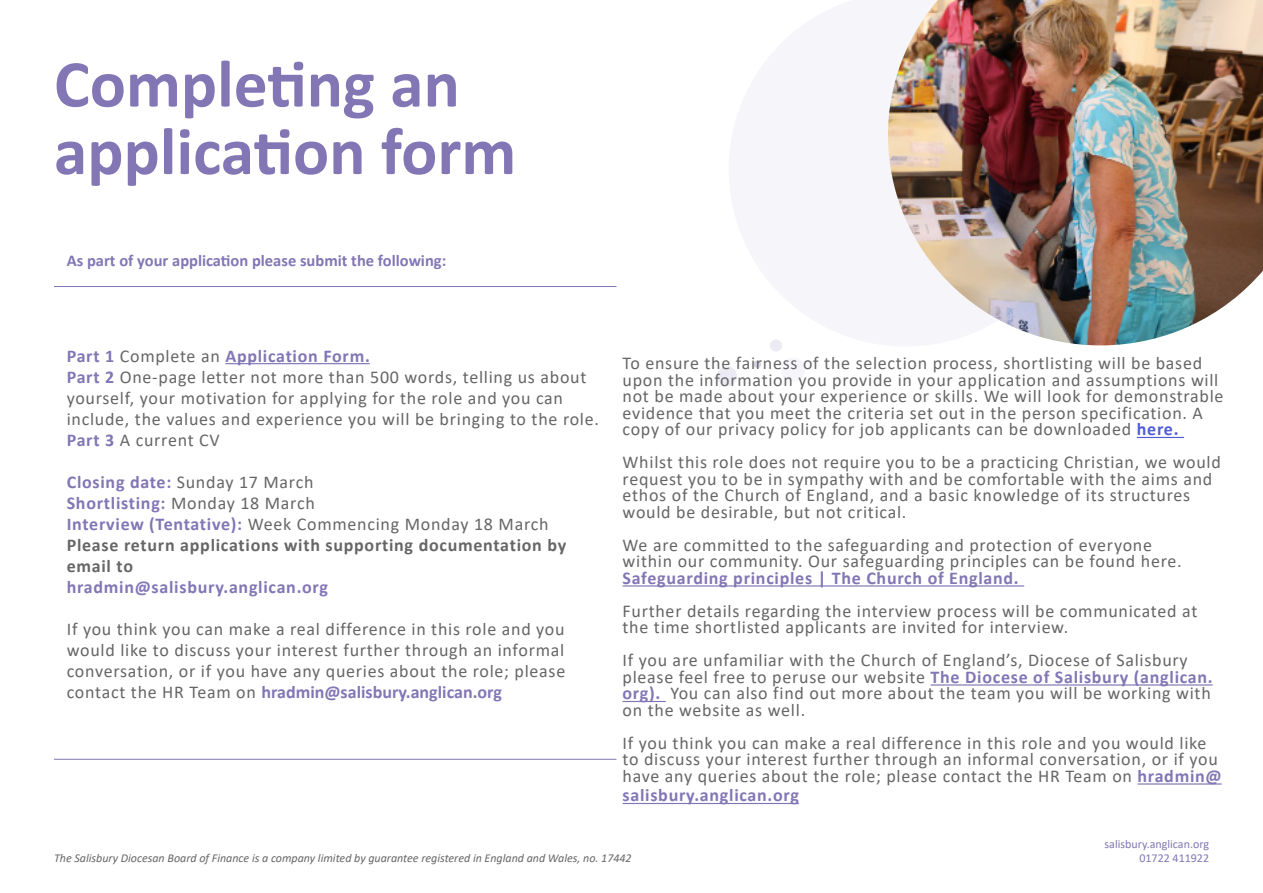
<style>
.page{position:relative;width:1263px;height:893px;background:#fff}
.page>*{position:absolute;margin:0;border:0;box-sizing:border-box;transform-origin:0 0}
.Page_Title{font:700 67.5px "Calibri";color:#8276b5}
.t1{font:18px/16.5px "Calibri";letter-spacing:.04em;color:#666}
.t2{font:700 18px "Calibri";letter-spacing:.04em;color:#8276b5}
.t3{font:700 18px/21px "Calibri";letter-spacing:.04em;color:#666}
.t4{font:700 16.5px "Calibri";color:#8276b5}
.t5{font:italic 12px "Calibri";color:#666}
.t6{font:12px/14.4px "Calibri";color:#8276b5;text-align:right}
.s1{font-weight:400;color:#666}
.s2{font-weight:700;color:#8276b5}
.s3{font-weight:700;color:#4f5cd6}
</style>
<div class="page">
<svg style="left:717px;top:366px;width:20px;height:20px"></svg>
<svg style="left:770px;top:340px;width:12px;height:12px"></svg>
<svg style="left:753px;top:360px;width:9px;height:8px"></svg>
<img style="left:888px;top:0;width:375px;height:345px">
<hr style="left:54px;top:286px;width:562px;height:1px;background:#8276b5">
<hr style="left:54px;top:759px;width:562px;height:1px;background:#8276b5">
<hr style="left:225px;top:363px;width:145px;height:1px;background:#8276b5">
<hr style="left:1137px;top:437px;width:47px;height:1px;background:#4f5cd6">
<hr style="left:622px;top:585px;width:402px;height:2px;background:#8276b5">
<hr style="left:930px;top:684px;width:283px;height:2px;background:#8276b5">
<hr style="left:622px;top:701px;width:44px;height:1px;background:#8276b5">
<hr style="left:1137px;top:783px;width:85px;height:2px;background:#8276b5">
<hr style="left:622px;top:803px;width:177px;height:1px;background:#8276b5">
<p class="Page_Title" style="left:54px;top:36px;width:407px">Completing an</p>
<p class="Page_Title" style="left:54px;top:104px;width:464px">application form</p>
<p class="t4" style="left:67px;top:249px;width:381px">As part of your application please submit the following:</p>
<p class="t2" style="left:67px;top:343px;width:305px">Part 1 <span class="s1">Complete an</span> Application Form.</p>
<p class="t1" style="left:67px;top:366px;width:534px;line-height:21px"><span class="s2">Part 2</span> One-page letter not more than 500 words, telling us about yourself, your motivation for applying for the role and you can include, the values and experience you will be bringing to the role.</p>
<p class="t1" style="left:67px;top:431px;width:154px"><span class="s2">Part 3</span> A current CV</p>
<p class="t1" style="left:67px;top:473px;width:248px"><span class="s2">Closing date:</span> Sunday 17 March</p>
<p class="t2" style="left:67px;top:490px;width:250px">Shortlisting: <span class="s1">Monday 18 March</span></p>
<p class="t1" style="left:67px;top:515px;width:483px"><span class="s2">Interview (Tentative):</span> Week Commencing Monday 18 March</p>
<p class="t3" style="left:67px;top:534px;width:501px">Please return applications with supporting documentation by email to</p>
<p class="t2" style="left:67px;top:574px;width:263px">hradmin@salisbury.anglican.org</p>
<p class="t1" style="left:67px;top:618px;width:500px;line-height:21px;text-align:justify">If you think you can make a real difference in this role and you would like to discuss your interest further through an informal conversation, or if you have any queries about the role; please contact the HR Team on <span class="s2">hradmin@salisbury.anglican.org</span></p>
<p class="t1" style="left:622px;top:355px;width:602px">To ensure the fairness of the selection process, shortlisting will be based upon the information you provide in your application and assumptions will not be made about your experience or skills. We will look for demonstrable evidence that you meet the criteria set out in the person specification. A copy of our privacy policy for job applicants can be downloaded <span class="s3">here.</span></p>
<p class="t1" style="left:622px;top:454px;width:600px">Whilst this role does not require you to be a practicing Christian, we would request you to be in sympathy with and be comfortable with the aims and ethos of the Church of England, and a basic knowledge of its structures would be desirable, but not critical.</p>
<p class="t1" style="left:622px;top:536px;width:561px">We are committed to the safeguarding and protection of everyone within our community. Our safeguarding principles can be found here.<br><span class="s2">Safeguarding principles | The Church of England.</span></p>
<p class="t1" style="left:622px;top:602px;width:576px">Further details regarding the interview process will be communicated at the time shortlisted applicants are invited for interview.</p>
<p class="t1" style="left:622px;top:652px;width:592px">If you are unfamiliar with the Church of England’s, Diocese of Salisbury please feel free to peruse our website <span class="s2">The Diocese of Salisbury (anglican. org).</span> You can also find out more about the team you will be working with on the website as well.</p>
<p class="t1" style="left:622px;top:734px;width:601px">If you think you can make a real difference in this role and you would like to discuss your interest further through an informal conversation, or if you have any queries about the role; please contact the HR Team on <span class="s2">hradmin@</span></p>
<p class="t2" style="left:622px;top:783px;width:178px">salisbury.anglican.org</p>
<p class="t5" style="left:54px;top:850px;width:579px">The Salisbury Diocesan Board of Finance is a company limited by guarantee registered in England and Wales, no. 17442</p>
<p class="t6" style="left:1104px;top:836px;width:106px">salisbury.anglican.org<br>01722 411922</p>
</div>
